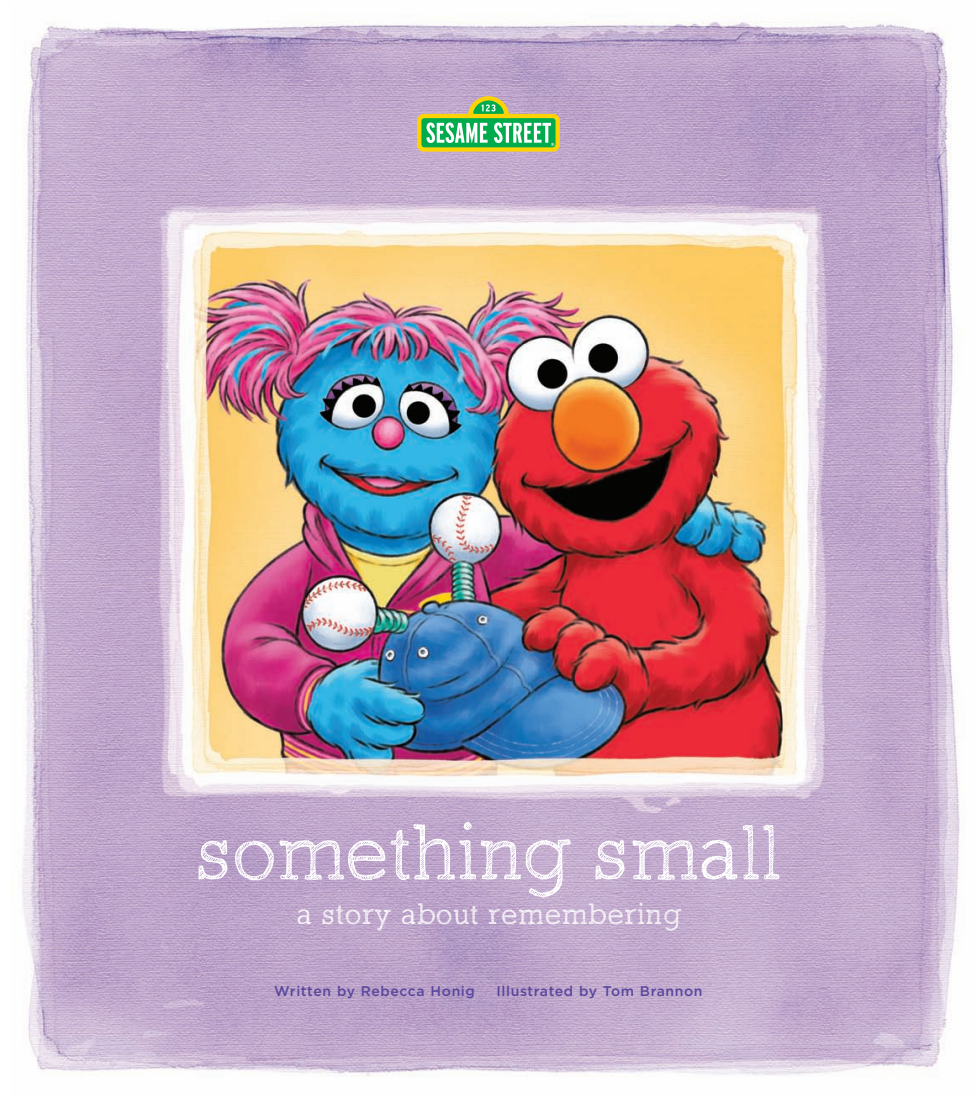
<style>
.page{position:relative;width:977px;height:1103px;background:#fff}
.page>*{position:absolute;margin:0;border:0;box-sizing:border-box;transform-origin:0 0}
.t1{font:300 80.5px "Sketch Block";letter-spacing:.015em;color:#fff}
.t2{font:300 29.75px "Sketch Block";letter-spacing:.03em;color:#fff}
.t3{font:500 14px "Gotham";letter-spacing:.045em;color:#59479d}
</style>
<div class="page">
<img style="left:22px;top:21px;width:938px;height:1056px">
<svg style="left:417px;top:96px;width:143px;height:56px;background:#90bf7b"></svg>
<h1 class="t1" style="left:196px;top:804px;width:586px">something small</h1>
<h2 class="t2" style="left:297px;top:896px;width:385px">a story about remembering</h2>
<p class="t3" style="left:274px;top:986px;width:202px">Written by Rebecca Honig</p>
<p class="t3" style="left:496px;top:986px;width:208px">Illustrated by Tom Brannon</p>
</div>
